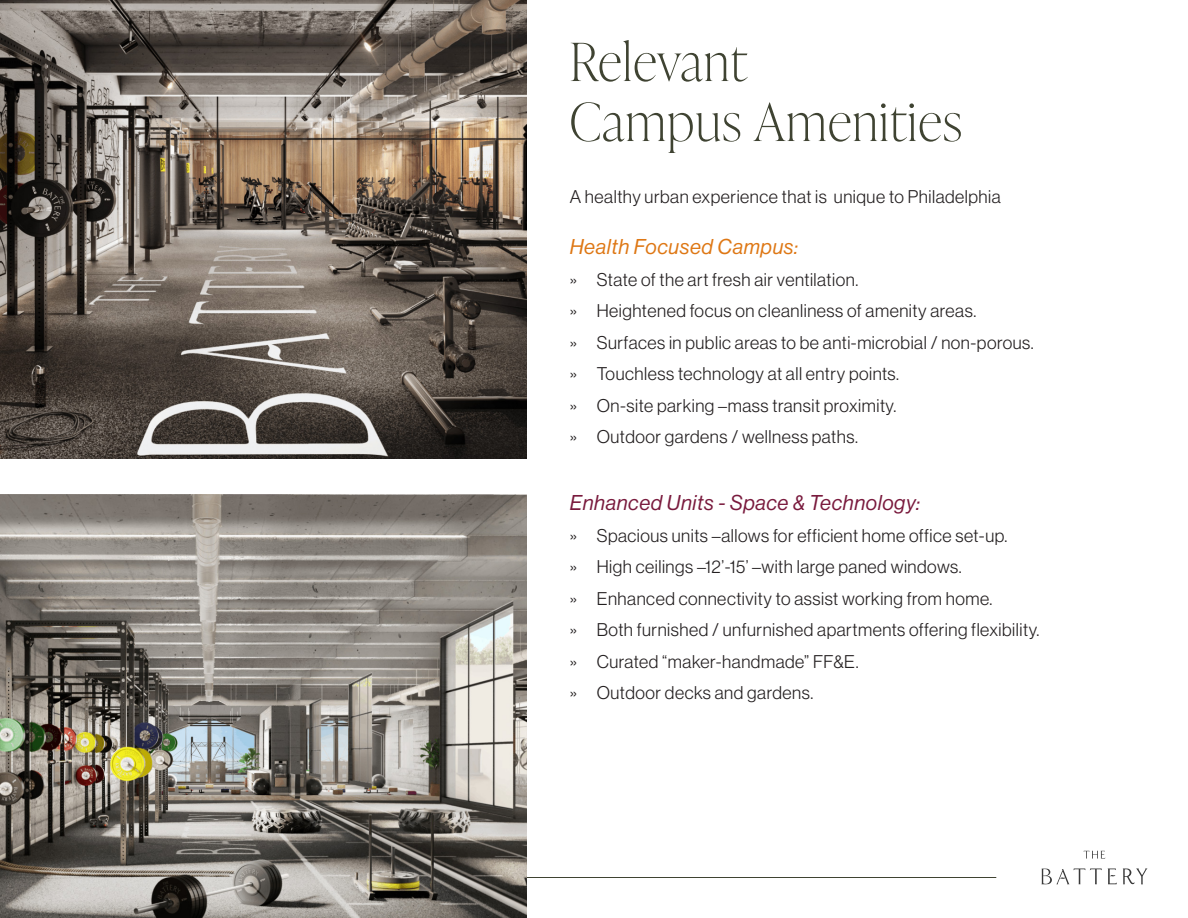
<style>
.page{position:relative;width:1188px;height:918px;background:#fff}
.page>*{position:absolute;margin:0;border:0;box-sizing:border-box;transform-origin:0 0}
.t1{font:100 52.5px "Ivy Presto Display";letter-spacing:.025em;color:#3f4332}
.t2{font:21px "N Haas Grotesk DS Pro 56 It";letter-spacing:.03em;color:#791a3d}
.t3{font:21px "N Haas Grotesk DS Pro 56 It";letter-spacing:.03em;color:#de7714}
.t4{font:18px "N Haas Grotesk DS Pro 45 Lt";letter-spacing:.03em;color:#231f20}
</style>
<div class="page">
<hr style="left:0;top:877px;width:996px;height:1px;background:#3f4332">
<svg style="left:1084px;top:851px;width:21px;height:8px"></svg>
<svg style="left:1108px;top:868px;width:9px;height:16px"></svg>
<svg style="left:1042px;top:868px;width:60px;height:16px"></svg>
<svg style="left:1123px;top:868px;width:25px;height:16px"></svg>
<img style="left:0;top:0;width:526px;height:459px">
<img style="left:0;top:494px;width:526px;height:424px">
<p class="t1" style="left:570px;top:25px;width:179px">Relevant</p>
<p class="t1" style="left:570px;top:85px;width:394px">Campus Amenities</p>
<p class="t4" style="left:570px;top:186px;width:433px">A healthy urban experience that is unique to Philadelphia</p>
<p class="t3" style="left:570px;top:235px;width:230px">Health Focused Campus:</p>
<p class="t4" style="left:570px;top:269px;width:290px">» State of the art fresh air ventilation.</p>
<p class="t4" style="left:570px;top:301px;width:408px">» Heightened focus on cleanliness of amenity areas.</p>
<p class="t4" style="left:570px;top:332px;width:466px">» Surfaces in public areas to be anti-microbial / non-porous.</p>
<p class="t4" style="left:570px;top:364px;width:331px">» Touchless technology at all entry points.</p>
<p class="t4" style="left:570px;top:395px;width:328px">» On-site parking –mass transit proximity.</p>
<p class="t4" style="left:570px;top:427px;width:290px">» Outdoor gardens / wellness paths.</p>
<p class="t2" style="left:570px;top:491px;width:352px">Enhanced Units - Space &amp; Technology:</p>
<p class="t4" style="left:570px;top:525px;width:439px">» Spacious units –allows for efficient home office set-up.</p>
<p class="t4" style="left:570px;top:557px;width:394px">» High ceilings –12’-15’ –with large paned windows.</p>
<p class="t4" style="left:570px;top:588px;width:424px">» Enhanced connectivity to assist working from home.</p>
<p class="t4" style="left:570px;top:620px;width:471px">» Both furnished / unfurnished apartments offering flexibility.</p>
<p class="t4" style="left:570px;top:651px;width:291px">» Curated “maker-handmade” FF&amp;E.</p>
<p class="t4" style="left:570px;top:683px;width:245px">» Outdoor decks and gardens.</p>
</div>
